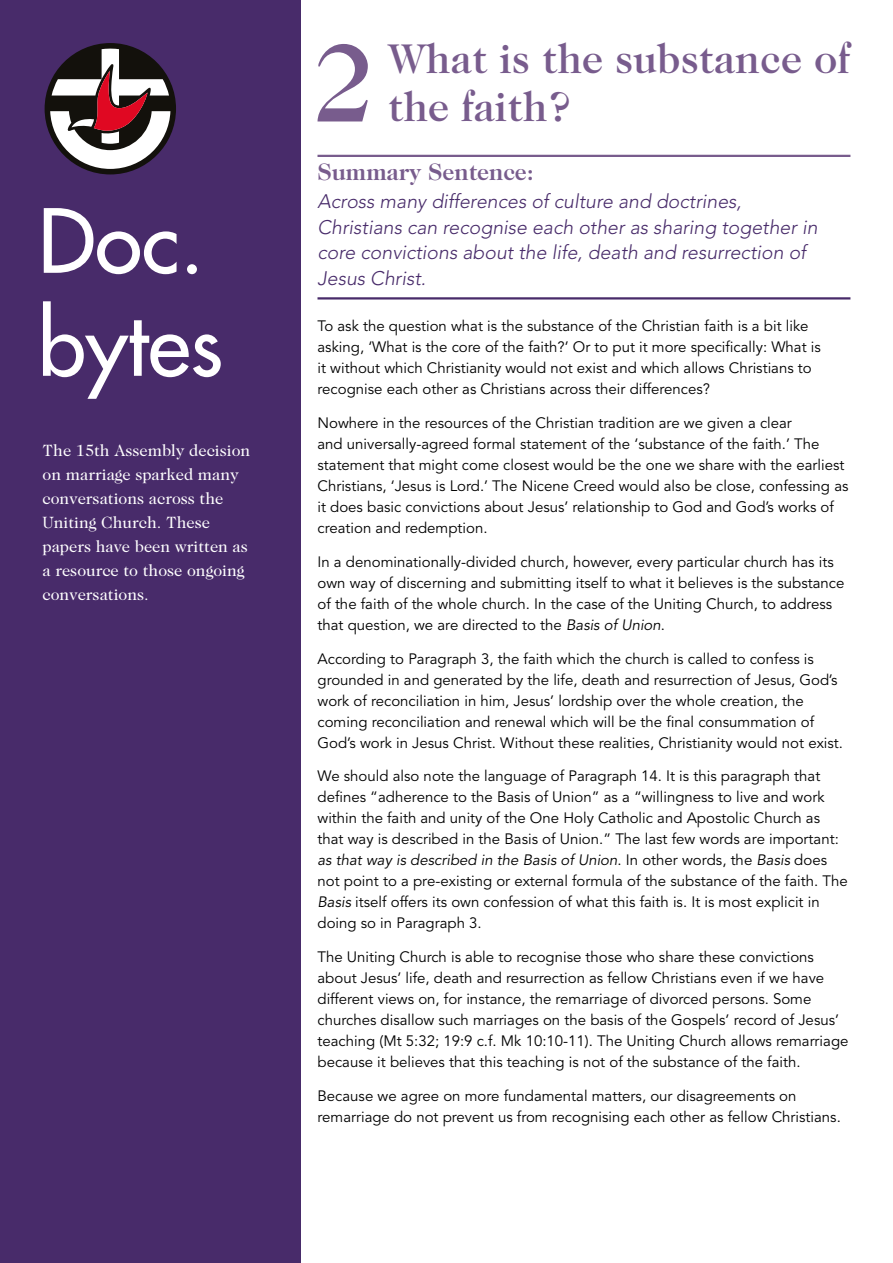
<style>
.page{position:relative;width:893px;height:1263px;background:#fff}
.page>*{position:absolute;margin:0;border:0;box-sizing:border-box;transform-origin:0 0}
.t1{font:500 113.1px "Caslon 224 Std";color:#785c8d}
.t2{font:500 85.8px/103.1px "Futura Std";color:#fff}
.t3{font:500 42px/48.3px "Caslon 224 Std";color:#785c8d}
.t4{font:700 24px "Caslon 224 Std";color:#785c8d}
.t5{font:italic 300 19.5px/25.5px "Avenir LT Std";color:#482b6a}
.t6{font:16.5px/24px "Caslon 224 Std";color:#fff}
.t7{font:15px/21px "Avenir LT Std";color:#000}
.s1{font-style:italic}
</style>
<div class="page">
<div style="left:0;top:0;width:300px;height:1263px;background:#482b6a"></div>
<svg style="left:45px;top:43px;width:131px;height:131px"></svg>
<hr style="left:317px;top:155px;width:533px;height:2px;background:#785c8d">
<hr style="left:317px;top:297px;width:533px;height:2px;background:#482b6a">
<h2 class="t2" style="left:38px;top:190px;width:186px">Doc. bytes</h2>
<p class="t6" style="left:43px;top:438px;width:209px">The 15th Assembly decision on marriage sparked many conversations across the<br>Uniting Church. These papers have been written as a resource to those ongoing conversations.</p>
<h1 class="t1" style="left:312px;top:17px;width:66px">2</h1>
<h3 class="t3" style="left:388px;top:34px;width:463px">What is the substance of the faith?</h3>
<h3 class="t4" style="left:317px;top:158px;width:218px">Summary Sentence:</h3>
<h3 class="t5" style="left:317px;top:189px;width:502px">Across many differences of culture and doctrines, Christians can recognise each other as sharing together in core convictions about the life, death and resurrection of Jesus Christ.</h3>
<p class="t7" style="left:317px;top:316px;width:505px">To ask the question what is the substance of the Christian faith is a bit like asking, ‘What is the core of the faith?’ Or to put it more specifically: What is it without which Christianity would not exist and which allows Christians to recognise each other as Christians across their differences?</p>
<p class="t7" style="left:317px;top:413px;width:532px">Nowhere in the resources of the Christian tradition are we given a clear<br>and universally-agreed formal statement of the ‘substance of the faith.’ The statement that might come closest would be the one we share with the earliest Christians, ‘Jesus is Lord.’ The Nicene Creed would also be close, confessing as it does basic convictions about Jesus’ relationship to God and God’s works of creation and redemption.</p>
<p class="t7" style="left:317px;top:551px;width:528px">In a denominationally-divided church, however, every particular church has its own way of discerning and submitting itself to what it believes is the substance of the faith of the whole church. In the case of the Uniting Church, to address that question, we are directed to the <span class="s1">Basis of Union</span>.</p>
<p class="t7" style="left:317px;top:648px;width:527px">According to Paragraph 3, the faith which the church is called to confess is grounded in and generated by the life, death and resurrection of Jesus, God’s work of reconciliation in him, Jesus’ lordship over the whole creation, the coming reconciliation and renewal which will be the final consummation of God’s work in Jesus Christ. Without these realities, Christianity would not exist.</p>
<p class="t7" style="left:317px;top:766px;width:532px">We should also note the language of Paragraph 14. It is this paragraph that defines “adherence to the Basis of Union” as a “willingness to live and work within the faith and unity of the One Holy Catholic and Apostolic Church as that way is described in the Basis of Union.” The last few words are important: <span class="s1">as that way is described in the Basis of Union</span>. In other words, the <span class="s1">Basis</span> does not point to a pre-existing or external formula of the substance of the faith. The <span class="s1">Basis</span> itself offers its own confession of what this faith is. It is most explicit in doing so in Paragraph 3.</p>
<p class="t7" style="left:317px;top:947px;width:532px">The Uniting Church is able to recognise those who share these convictions about Jesus’ life, death and resurrection as fellow Christians even if we have different views on, for instance, the remarriage of divorced persons. Some churches disallow such marriages on the basis of the Gospels’ record of Jesus’ teaching (Mt 5:32; 19:9 c.f. Mk 10:10-11). The Uniting Church allows remarriage because it believes that this teaching is not of the substance of the faith.</p>
<p class="t7" style="left:317px;top:1085px;width:525px">Because we agree on more fundamental matters, our disagreements on remarriage do not prevent us from recognising each other as fellow Christians.</p>
</div>
